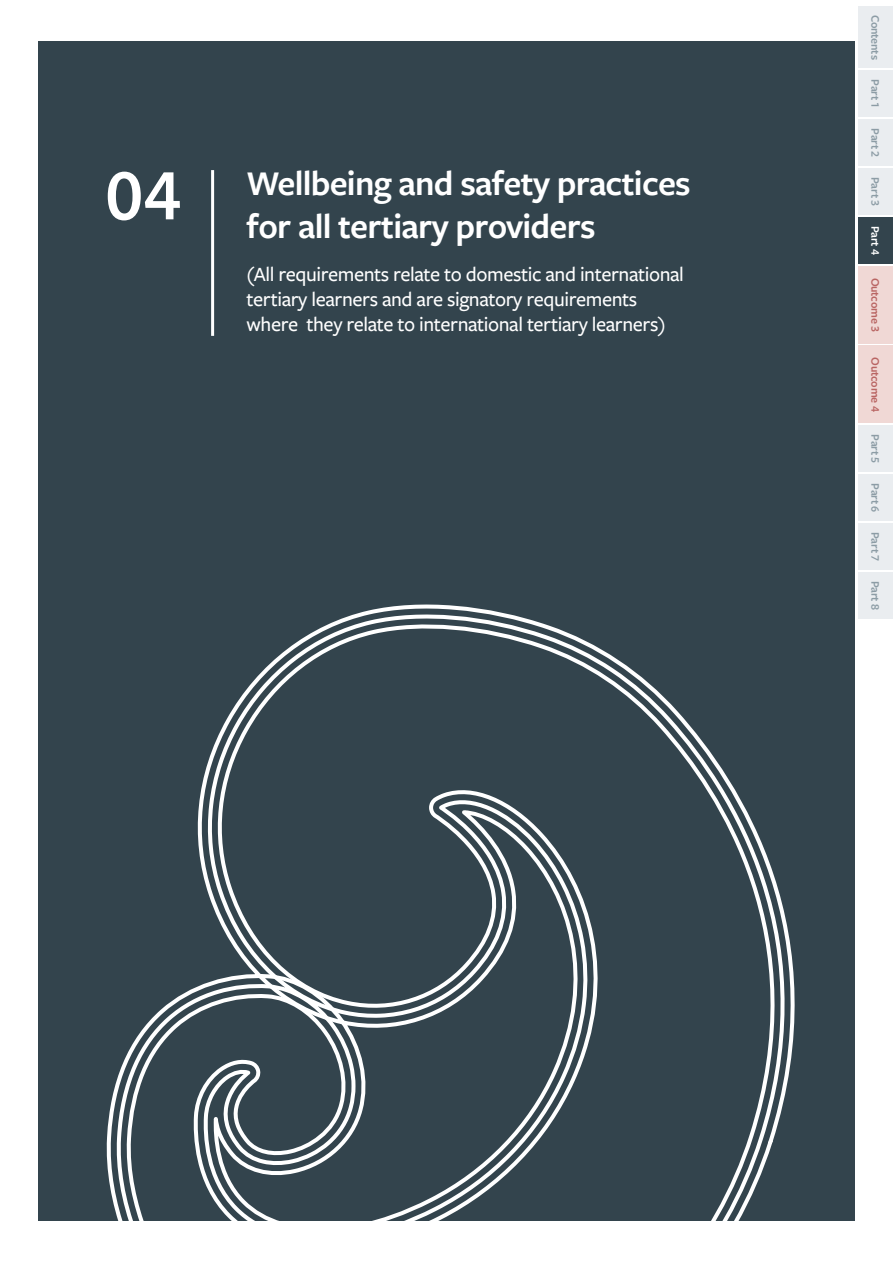
<style>
.page{position:relative;width:893px;height:1263px;background:#fff}
.page>*{position:absolute;margin:0;border:0;box-sizing:border-box;transform-origin:0 0}
.t1{font:600 75px "Freight Sans Pro";color:#fff}
.t2{font:600 36px/43.2px "Freight Sans Pro";letter-spacing:-.02em;color:#fff}
.t3{font:500 21px/25.2px "Freight Sans Pro";letter-spacing:-.02em;color:#fff}
.t4{font:600 12px "Freight Sans Pro";letter-spacing:-.02em;color:#8c9ca5}
.t5{font:600 12px "Freight Sans Pro";letter-spacing:-.02em;color:#b96563}
.t6{font:600 12px "Freight Sans Pro";color:#fff}
</style>
<div class="page">
<div style="left:38px;top:42px;width:816px;height:1179px;background:#33444d"></div>
<svg style="left:106px;top:616px;width:689px;height:605px"></svg>
<div style="left:858px;top:346px;width:35px;height:77px;background:#f0d8d5"></div>
<div style="left:858px;top:266px;width:35px;height:77px;background:#f0d8d5"></div>
<div style="left:858px;top:7px;width:35px;height:61px;background:#eaedf0"></div>
<div style="left:858px;top:70px;width:35px;height:47px;background:#eaedf0"></div>
<div style="left:858px;top:119px;width:35px;height:47px;background:#eaedf0"></div>
<div style="left:858px;top:168px;width:35px;height:47px;background:#eaedf0"></div>
<div style="left:858px;top:474px;width:35px;height:47px;background:#eaedf0"></div>
<div style="left:858px;top:217px;width:35px;height:47px;background:#33444d"></div>
<div style="left:858px;top:523px;width:35px;height:47px;background:#eaedf0"></div>
<div style="left:858px;top:425px;width:35px;height:47px;background:#eaedf0"></div>
<div style="left:858px;top:572px;width:35px;height:47px;background:#eaedf0"></div>
<hr style="left:211px;top:170px;width:3px;height:166px;background:#fff">
<h1 class="t1" style="left:105px;top:144px;width:77px">04</h1>
<h2 class="t2" style="left:247px;top:160px;width:446px">Wellbeing and safety practices for all tertiary providers</h2>
<p class="t3" style="left:247px;top:260px;width:439px">(All requirements relate to domestic and international tertiary learners and are signatory requirements where they relate to international tertiary learners)</p>
<p class="t4" style="left:884px;top:15px;width:46px;rotate:90deg">Contents</p>
<p class="t4" style="left:884px;top:79px;width:31px;rotate:90deg">Part 1</p>
<p class="t4" style="left:884px;top:128px;width:31px;rotate:90deg">Part 2</p>
<p class="t4" style="left:884px;top:177px;width:31px;rotate:90deg">Part 3</p>
<p class="t6" style="left:884px;top:226px;width:31px;rotate:90deg">Part 4</p>
<p class="t5" style="left:884px;top:278px;width:56px;rotate:90deg">Outcome 3</p>
<p class="t5" style="left:884px;top:357px;width:56px;rotate:90deg">Outcome 4</p>
<p class="t4" style="left:884px;top:434px;width:31px;rotate:90deg">Part 5</p>
<p class="t4" style="left:884px;top:483px;width:31px;rotate:90deg">Part 6</p>
<p class="t4" style="left:884px;top:532px;width:31px;rotate:90deg">Part 7</p>
<p class="t4" style="left:884px;top:581px;width:31px;rotate:90deg">Part 8</p>
</div>
